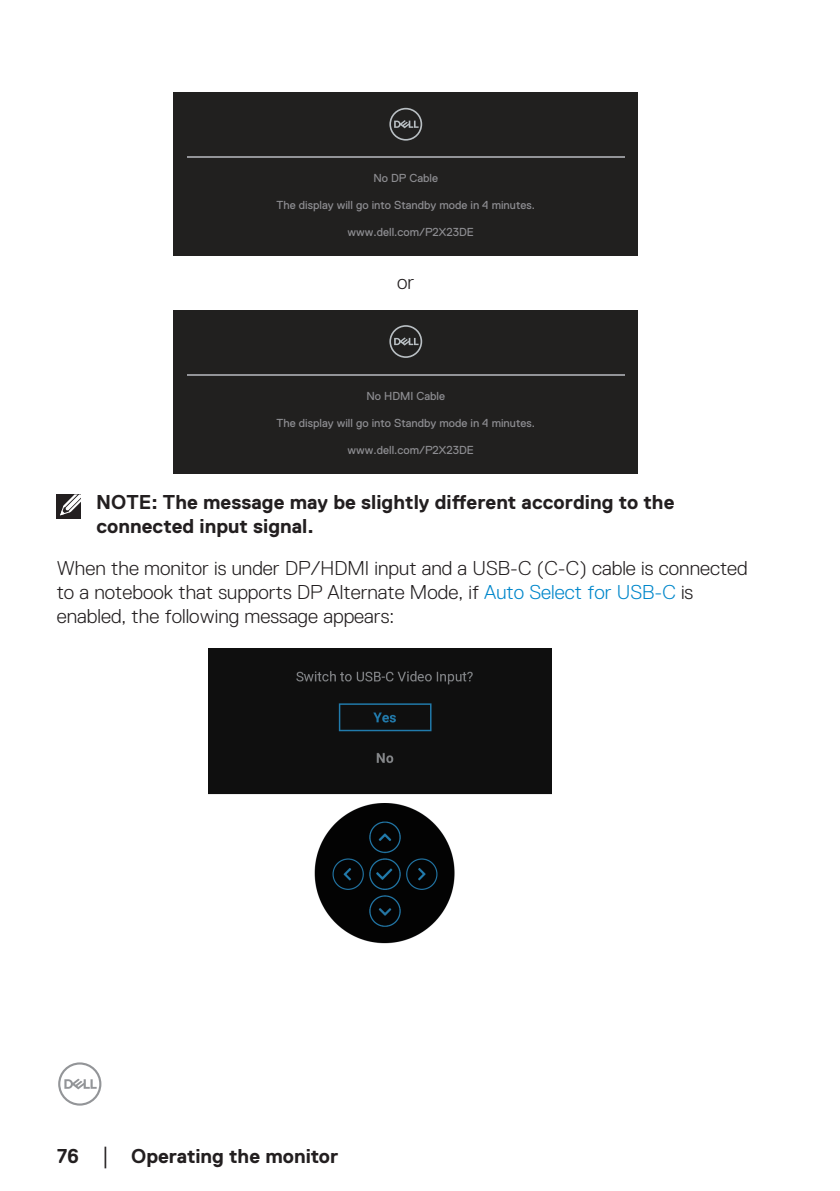
<style>
.page{position:relative;width:840px;height:1191px;background:#fff}
.page>*{position:absolute;margin:0;border:0;box-sizing:border-box;transform-origin:0 0}
.text{font:300 20px/24px "Dell Replica";color:#231f20}
.note{font:700 20px/24px "Dell Replica";color:#231f20}
.t1{font:11.6px "Dell Replica";color:#8d8d91}
.s1{color:#0087cb}
.s2{font-family:"Times New Roman";font-weight:400;font-size:18px}
</style>
<div class="page">
<svg style="left:58px;top:1062px;width:43px;height:43px"></svg>
<div style="left:173px;top:92px;width:464px;height:164px;background:#21201f"></div>
<hr style="left:187px;top:157px;width:437px;height:1px;background:#939498">
<svg style="left:389px;top:108px;width:33px;height:33px"></svg>
<div style="left:173px;top:309px;width:464px;height:164px;background:#21201f"></div>
<hr style="left:187px;top:374px;width:437px;height:1px;background:#939498">
<svg style="left:389px;top:325px;width:33px;height:33px"></svg>
<div style="left:57px;top:494px;width:24px;height:25px;background:#231f20"></div>
<svg style="left:60px;top:494px;width:21px;height:22px"></svg>
<img style="left:208px;top:648px;width:343px;height:296px">
<p class="t1" style="left:373px;top:172px;width:66px">No DP Cable</p>
<p class="t1" style="left:276px;top:199px;width:260px">The display will go into Standby mode in 4 minutes.</p>
<p class="t1" style="left:347px;top:226px;width:128px">www.dell.com/P2X23DE</p>
<p class="text" style="left:397px;top:270px;width:19px">or</p>
<p class="t1" style="left:366px;top:389px;width:80px">No HDMI Cable</p>
<p class="t1" style="left:276px;top:416px;width:260px">The display will go into Standby mode in 4 minutes.</p>
<p class="t1" style="left:347px;top:443px;width:128px">www.dell.com/P2X23DE</p>
<p class="note" style="left:96px;top:490px;width:579px">NOTE: The message may be slightly different according to the connected input signal.</p>
<p class="text" style="left:57px;top:556px;width:692px">When the monitor is under DP/HDMI input and a USB-C (C-C) cable is connected to a notebook that supports DP Alternate Mode, if <span class="s1">Auto Select for USB-C</span> is enabled, the following message appears:</p>
<p class="note" style="left:57px;top:1143px;width:283px">76 <span class="s2">│</span> Operating the monitor</p>
</div>
